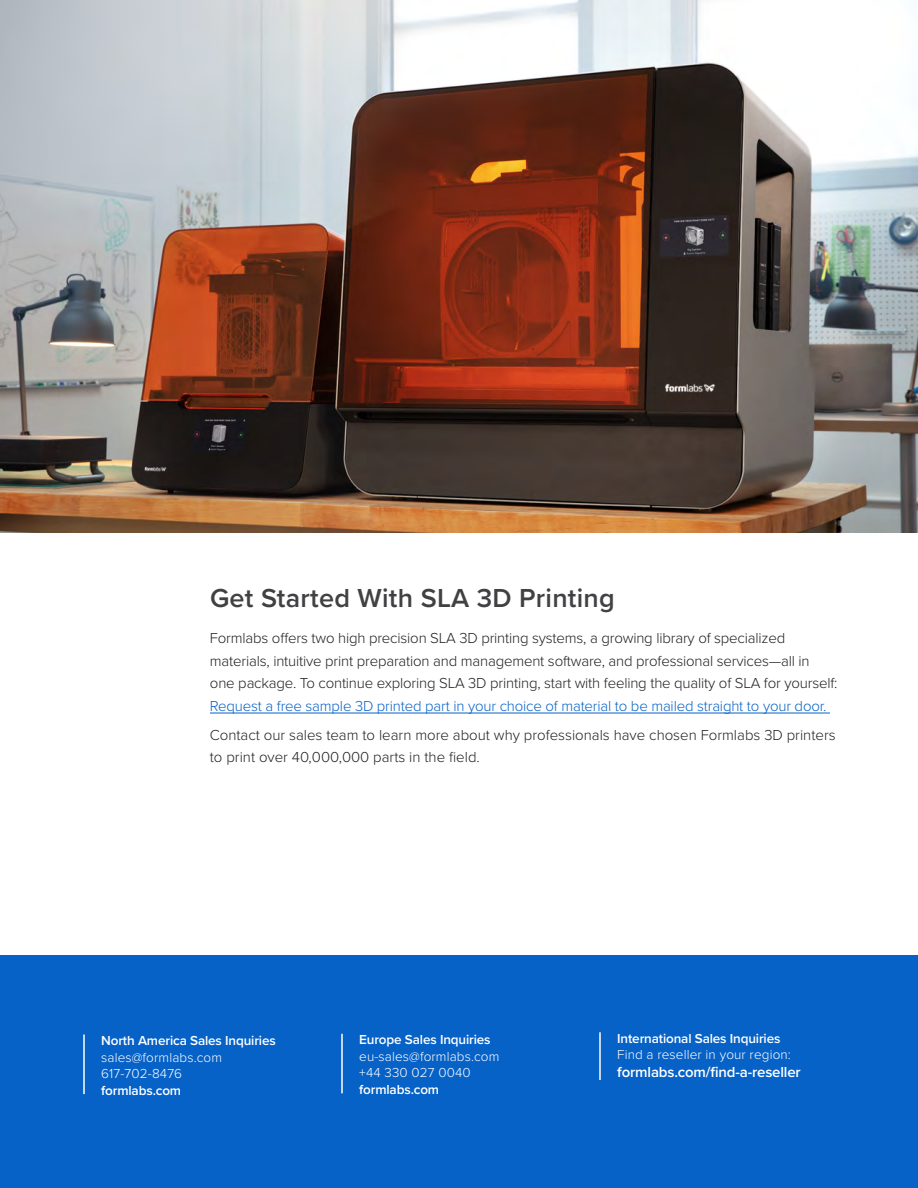
<style>
.page{position:relative;width:918px;height:1188px;background:#fff}
.page>*{position:absolute;margin:0;border:0;box-sizing:border-box;transform-origin:0 0}
.t1{font:600 27px "Proxima Nova";letter-spacing:.01em;color:#414042}
.t2{font:300 15px/22.5px "Proxima Nova";letter-spacing:-.01em;color:#231f20}
.t3{font:300 15px "Proxima Nova";letter-spacing:-.01em;color:#0762c8}
.t4{font:600 15px "Proxima Nova";letter-spacing:-.01em;color:#fff}
.t5{font:600 13.5px "Proxima Nova";letter-spacing:-.01em;color:#fff}
.t6{font:300 13.5px/16.5px "Proxima Nova";letter-spacing:.01em;color:#fff}
</style>
<div class="page">
<hr style="left:210px;top:713px;width:620px;height:1px;background:#0762c8">
<img style="left:0;top:0;width:918px;height:532px">
<div style="left:0;top:956px;width:918px;height:232px;background:#0762c8"></div>
<hr style="left:83px;top:1035px;width:2px;height:59px;background:#fff">
<hr style="left:341px;top:1034px;width:2px;height:59px;background:#fff">
<hr style="left:599px;top:1032px;width:2px;height:48px;background:#fff">
<h1 class="t1" style="left:210px;top:578px;width:406px">Get Started With SLA 3D Printing</h1>
<p class="t2" style="left:210px;top:626px;width:629px">Formlabs offers two high precision SLA 3D printing systems, a growing library of specialized materials, intuitive print preparation and management software, and professional services—all in one package. To continue exploring SLA 3D printing, start with feeling the quality of SLA for yourself:</p>
<p class="t3" style="left:210px;top:694px;width:618px">Request a free sample 3D printed part in your choice of material to be mailed straight to your door.</p>
<p class="t2" style="left:210px;top:723px;width:627px">Contact our sales team to learn more about why professionals have chosen Formlabs 3D printers to print over 40,000,000 parts in the field.</p>
<p class="t5" style="left:101px;top:1031px;width:176px">North America Sales Inquiries</p>
<p class="t6" style="left:101px;top:1048px;width:122px">sales@formlabs.com<br>617-702-8476</p>
<p class="t5" style="left:101px;top:1080px;width:81px">formlabs.com</p>
<p class="t5" style="left:359px;top:1030px;width:133px">Europe Sales Inquiries</p>
<p class="t6" style="left:359px;top:1047px;width:142px">eu-sales@formlabs.com +44 330 027 0040</p>
<p class="t5" style="left:359px;top:1079px;width:81px">formlabs.com</p>
<p class="t5" style="left:617px;top:1028px;width:165px">International Sales Inquiries</p>
<p class="t6" style="left:617px;top:1046px;width:175px">Find a reseller in your region:</p>
<p class="t4" style="left:617px;top:1061px;width:185px">formlabs.com/find-a-reseller</p>
</div>
